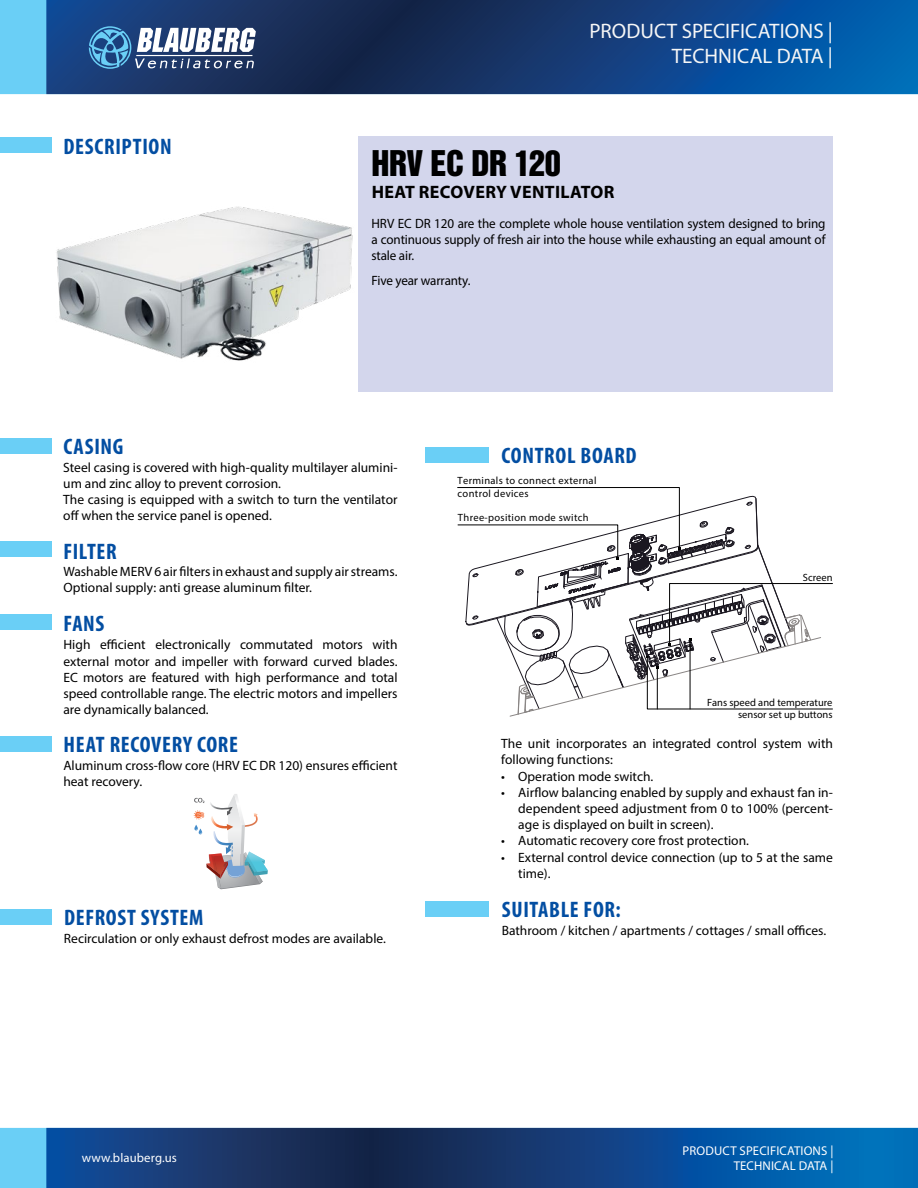
<style>
.page{position:relative;width:918px;height:1188px;background:#fff}
.page>*{position:absolute;margin:0;border:0;box-sizing:border-box;transform-origin:0 0}
.t1{font:36px "Bastion Kontrast C";letter-spacing:-.01em;color:#000}
.t2{font:700 condensed 22.5px "Myriad Pro";letter-spacing:.03em;color:#034ea2}
.t3{font:21px/25.2px "Myriad Pro";color:#f6f6f6;text-align:right}
.t4{font:700 18px "Myriad Pro";letter-spacing:.02em;color:#000}
.t5{font:13.5px/16.2px "Myriad Pro";color:#000}
.t6{font:12.75px/15.3px "Myriad Pro";letter-spacing:.01em;color:#fff;text-align:right}
.t7{font:10.5px/12.6px "Myriad Pro";letter-spacing:.03em;color:#010101}
.t8{font:10.5px/12.6px "Myriad Pro";color:#010101;text-align:right}
</style>
<div class="page">
<div style="left:0;top:1128px;width:46px;height:60px;background:#6acff6"></div>
<svg style="left:46px;top:1128px;width:872px;height:60px;background:#0f4481"></svg>
<div style="left:0;top:0;width:46px;height:94px;background:#6acff6"></div>
<svg style="left:46px;top:0;width:872px;height:94px;background:#103e79"></svg>
<svg style="left:89px;top:26px;width:167px;height:43px"></svg>
<div style="left:359px;top:136px;width:474px;height:255px;background:#d3d6ec"></div>
<div style="left:0;top:138px;width:51px;height:15px;background:#6acff6"></div>
<div style="left:0;top:438px;width:51px;height:15px;background:#6acff6"></div>
<div style="left:0;top:541px;width:51px;height:16px;background:#6acff6"></div>
<div style="left:0;top:909px;width:52px;height:15px;background:#6acff6"></div>
<div style="left:0;top:614px;width:51px;height:16px;background:#6acff6"></div>
<div style="left:425px;top:447px;width:64px;height:16px;background:#6acff6"></div>
<div style="left:0;top:736px;width:51px;height:16px;background:#6acff6"></div>
<div style="left:426px;top:901px;width:63px;height:16px;background:#6acff6"></div>
<svg style="left:457px;top:391px;width:376px;height:326px"></svg>
<img style="left:56px;top:185px;width:303px;height:181px">
<svg style="left:193px;top:794px;width:75px;height:95px"></svg>
<h2 class="t2" style="left:64px;top:132px;width:110px">DESCRIPTION</h2>
<h3 class="t3" style="left:590px;top:18px;width:245px">PRODUCT SPECIFICATIONS |<br>TECHNICAL DATA |</h3>
<h1 class="t1" style="left:372px;top:145px;width:191px">HRV EC DR 120</h1>
<h3 class="t4" style="left:372px;top:180px;width:244px">HEAT RECOVERY VENTILATOR</h3>
<p class="t5" style="left:372px;top:215px;width:456px;text-align:justify">HRV EC DR 120 are the complete whole house ventilation system designed to bring a continuous supply of fresh air into the house while exhausting an equal amount of stale air.</p>
<p class="t5" style="left:372px;top:272px;width:101px">Five year warranty.</p>
<h2 class="t2" style="left:64px;top:432px;width:61px">CASING</h2>
<p class="t5" style="left:63px;top:459px;width:336px">Steel casing is covered with high-quality multilayer alumini&shy;um and zinc alloy to prevent corrosion.<br>The casing is equipped with a switch to turn the ventilator off when the service panel is opened.</p>
<h2 class="t2" style="left:64px;top:537px;width:55px">FILTER</h2>
<p class="t5" style="left:63px;top:563px;width:336px">Washable MERV 6 air filters in exhaust and supply air streams.<br>Optional supply: anti grease aluminum filter.</p>
<h2 class="t2" style="left:64px;top:609px;width:42px">FANS</h2>
<p class="t5" style="left:63px;top:637px;width:336px;text-align:justify">High efficient electronically commutated motors with external motor and impeller with forward curved blades.<br>EC motors are featured with high performance and total speed controllable range. The electric motors and impellers are dynamically balanced.</p>
<h2 class="t2" style="left:64px;top:731px;width:176px">HEAT RECOVERY CORE</h2>
<p class="t5" style="left:63px;top:757px;width:336px">Aluminum cross-flow core (HRV EC DR 120) ensures efficient heat recovery.</p>
<h2 class="t2" style="left:64px;top:904px;width:141px">DEFROST SYSTEM</h2>
<p class="t5" style="left:64px;top:930px;width:323px">Recirculation or only exhaust defrost modes are available.</p>
<h2 class="t2" style="left:502px;top:442px;width:137px">CONTROL BOARD</h2>
<p class="t7" style="left:458px;top:474px;width:140px">Terminals to connect external control devices</p>
<p class="t7" style="left:458px;top:511px;width:132px">Three-position mode switch</p>
<p class="t7" style="left:803px;top:571px;width:31px">Screen</p>
<p class="t8" style="left:707px;top:696px;width:127px">Fans speed and temperature sensor set up buttons</p>
<p class="t5" style="left:501px;top:735px;width:333px">The unit incorporates an integrated control system with following functions:</p>
<p class="t5" style="left:501px;top:768px;width:154px">• Operation mode switch.</p>
<p class="t5" style="left:518px;top:784px;width:316px;text-align:justify;text-indent:-17px">• Airflow balancing enabled by supply and exhaust fan in&shy;dependent speed adjustment from 0 to 100% (percent&shy;age is displayed on built in screen).</p>
<p class="t5" style="left:501px;top:833px;width:249px">• Automatic recovery core frost protection.</p>
<p class="t5" style="left:518px;top:849px;width:316px;text-indent:-17px">• External control device connection (up to 5 at the same time).</p>
<h2 class="t2" style="left:502px;top:896px;width:120px">SUITABLE FOR:</h2>
<p class="t5" style="left:502px;top:922px;width:326px">Bathroom / kitchen / apartments / cottages / small offices.</p>
<p class="t6" style="left:82px;top:1150px;width:97px">www.blauberg.us</p>
<p class="t6" style="left:683px;top:1143px;width:152px">PRODUCT SPECIFICATIONS |<br>TECHNICAL DATA |</p>
</div>
